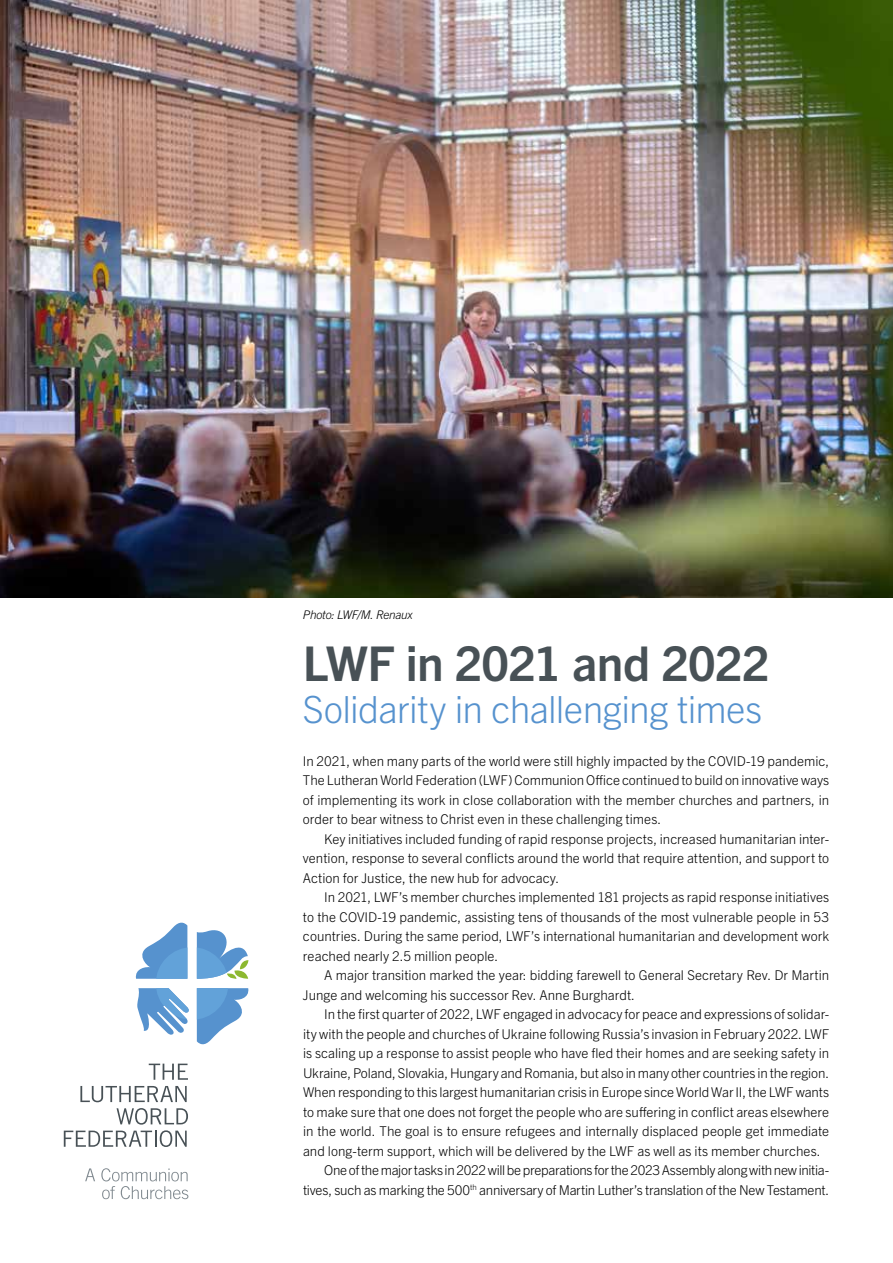
<style>
.page{position:relative;width:893px;height:1263px;background:#fff}
.page>*{position:absolute;margin:0;border:0;box-sizing:border-box;transform-origin:0 0}
.t1{font:700 48px "Trade Gothic Next LT Pro";letter-spacing:-.015em;color:#485156}
.t2{font:300 37.5px "Trade Gothic Next LT Pro";letter-spacing:-.02em;color:#5692ce}
.t3{font:300 13.5px/19.5px "Trade Gothic Next LT Pro";color:#000;text-align:justify}
.t4{font:300 13.5px "Trade Gothic Next LT Pro";letter-spacing:-.02em;color:#000}
.t5{font:italic 300 12px "Trade Gothic Next LT Pro";letter-spacing:-.02em;color:#000}
</style>
<div class="page">
<svg style="left:135px;top:923px;width:52px;height:56px"></svg>
<svg style="left:197px;top:988px;width:51px;height:57px"></svg>
<svg style="left:197px;top:930px;width:51px;height:49px"></svg>
<svg style="left:137px;top:988px;width:51px;height:47px"></svg>
<svg style="left:156px;top:947px;width:72px;height:73px;fill:#62a2d9"></svg>
<svg style="left:149px;top:1063px;width:39px;height:17px"></svg>
<svg style="left:80px;top:1086px;width:107px;height:16px"></svg>
<svg style="left:64px;top:1108px;width:124px;height:39px"></svg>
<svg style="left:85px;top:1168px;width:10px;height:13px"></svg>
<svg style="left:101px;top:1168px;width:87px;height:31px"></svg>
<img style="left:0;top:0;width:893px;height:598px">
<p class="t5" style="left:303px;top:606px;width:111px">Photo: LWF/M. Renaux</p>
<h1 class="t1" style="left:303px;top:630px;width:468px">LWF in 2021 and 2022</h1>
<h2 class="t2" style="left:303px;top:684px;width:461px">Solidarity in challenging times</h2>
<p class="t3" style="left:303px;top:750px;width:528px">In 2021, when many parts of the world were still highly impacted by the COVID-19 pandemic, The Lutheran World Federation (LWF) Communion Office continued to build on innovative ways of implementing its work in close collaboration with the member churches and partners, in order to bear witness to Christ even in these challenging times.</p>
<p class="t3" style="left:303px;top:828px;width:528px;text-indent:21px">Key initiatives included funding of rapid response projects, increased humanitarian inter&shy;vention, response to several conflicts around the world that require attention, and support to Action for Justice, the new hub for advocacy.</p>
<p class="t3" style="left:303px;top:887px;width:528px;text-indent:21px">In 2021, LWF’s member churches implemented 181 projects as rapid response initiatives to the COVID-19 pandemic, assisting tens of thousands of the most vulnerable people in 53 countries. During the same period, LWF’s international humanitarian and development work reached nearly 2.5 million people.</p>
<p class="t3" style="left:303px;top:965px;width:528px;text-indent:21px">A major transition marked the year: bidding farewell to General Secretary Rev. Dr Martin<br>Junge and welcoming his successor Rev. Anne Burghardt.</p>
<p class="t3" style="left:324px;top:1004px;width:506px">In the first quarter of 2022, LWF engaged in advocacy for peace and expressions of solidar-</p>
<p class="t3" style="left:303px;top:1023px;width:528px">ity with the people and churches of Ukraine following Russia’s invasion in February 2022. LWF</p>
<p class="t3" style="left:303px;top:1043px;width:528px">is scaling up a response to assist people who have fled their homes and are seeking safety in</p>
<p class="t3" style="left:303px;top:1062px;width:528px">Ukraine, Poland, Slovakia, Hungary and Romania, but also in many other countries in the region.</p>
<p class="t3" style="left:303px;top:1082px;width:528px">When responding to this largest humanitarian crisis in Europe since World War II, the LWF wants</p>
<p class="t3" style="left:303px;top:1101px;width:528px">to make sure that one does not forget the people who are suffering in conflict areas elsewhere</p>
<p class="t3" style="left:303px;top:1121px;width:528px">in the world. The goal is to ensure refugees and internally displaced people get immediate</p>
<p class="t3" style="left:303px;top:1140px;width:519px">and long-term support, which will be delivered by the LWF as well as its member churches.</p>
<p class="t4" style="left:324px;top:1161px;width:506px">One of the major tasks in 2022 will be preparations for the 2023 Assembly along with new initia-</p>
<p class="t4" style="left:303px;top:1180px;width:528px">tives, such as marking the 500<sup>th</sup> anniversary of Martin Luther’s translation of the New Testament.</p>
</div>
